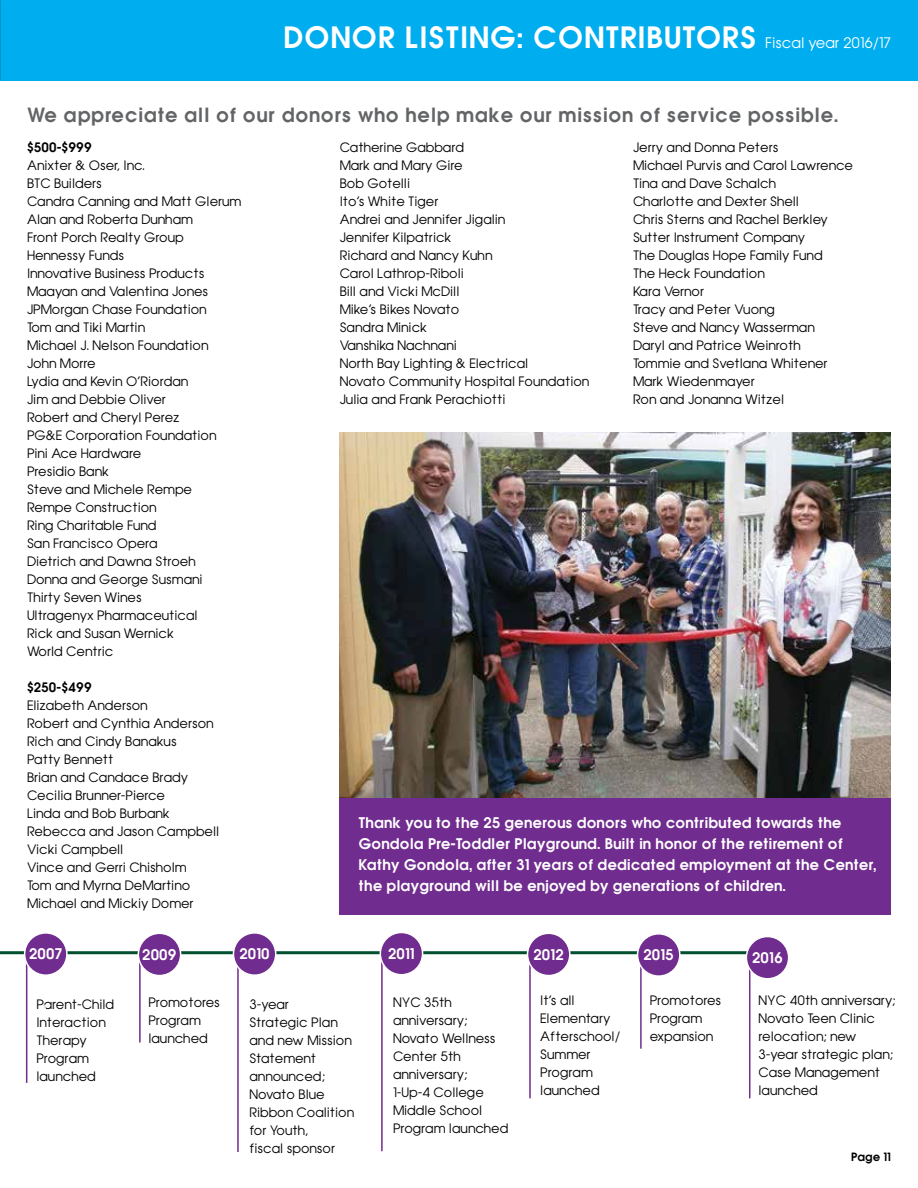
<style>
.page{position:relative;width:918px;height:1188px;background:#fff}
.page>*{position:absolute;margin:0;border:0;box-sizing:border-box;transform-origin:0 0}
.t1{font:27px "Avant Garde Demi";letter-spacing:.03em;color:#fff}
.t2{font:18px "Avant Garde Demi";letter-spacing:.025em;color:#636466}
.t3{font:13.5px/21px "Avant Garde Demi";color:#fff}
.t4{font:12px/18px "Avant Garde";color:#000}
.t5{font:12px "Avant Garde Demi";color:#000}
.t6{font:10.5px "Avant Garde Demi";color:#000}
.s1{font-family:"Avant Garde";font-size:13.5px}
</style>
<div class="page">
<hr style="left:640px;top:954px;width:2px;height:95px;background:#702c8e">
<hr style="left:26px;top:953px;width:1px;height:130px;background:#702c8e">
<hr style="left:139px;top:949px;width:2px;height:93px;background:#702c8e">
<hr style="left:237px;top:953px;width:2px;height:199px;background:#702c8e">
<hr style="left:381px;top:953px;width:2px;height:198px;background:#702c8e">
<hr style="left:529px;top:953px;width:2px;height:145px;background:#702c8e">
<hr style="left:0;top:951px;width:768px;height:3px;background:#00502f">
<div style="left:0;top:0;width:918px;height:81px;background:#00aeef"></div>
<div style="left:25px;top:933px;width:42px;height:42px;background:#702c8e;border-radius:50%"></div>
<div style="left:24px;top:932px;width:44px;height:44px;border:2px solid #fff;border-radius:50%"></div>
<div style="left:138px;top:933px;width:43px;height:43px;background:#702c8e;border-radius:50%"></div>
<div style="left:138px;top:933px;width:43px;height:43px;border:2px solid #fff;border-radius:50%"></div>
<div style="left:233px;top:933px;width:43px;height:42px;background:#702c8e;border-radius:50%"></div>
<div style="left:233px;top:932px;width:43px;height:44px;border:2px solid #fff;border-radius:50%"></div>
<div style="left:380px;top:932px;width:43px;height:43px;background:#702c8e;border-radius:50%"></div>
<div style="left:380px;top:932px;width:43px;height:43px;border:2px solid #fff;border-radius:50%"></div>
<div style="left:528px;top:933px;width:42px;height:43px;background:#702c8e;border-radius:50%"></div>
<div style="left:527px;top:933px;width:44px;height:43px;border:2px solid #fff;border-radius:50%"></div>
<div style="left:638px;top:934px;width:42px;height:42px;background:#702c8e;border-radius:50%"></div>
<div style="left:637px;top:933px;width:44px;height:44px;border:2px solid #fff;border-radius:50%"></div>
<div style="left:340px;top:486px;width:551px;height:428px;background:#702c8e"></div>
<hr style="left:749px;top:957px;width:1px;height:141px;background:#702c8e">
<div style="left:746px;top:937px;width:43px;height:42px;background:#702c8e;border-radius:50%"></div>
<div style="left:746px;top:936px;width:43px;height:44px;border:2px solid #fff;border-radius:50%"></div>
<img style="left:340px;top:432px;width:551px;height:365px">
<h1 class="t1" style="left:284px;top:19px;width:609px">DONOR LISTING: CONTRIBUTORS <span class="s1">Fiscal year 2016/17</span></h1>
<h2 class="t2" style="left:27px;top:103px;width:813px">We appreciate all of our donors who help make our mission of service possible.</h2>
<p class="t5" style="left:27px;top:139px;width:66px">$500-$999</p>
<p class="t4" style="left:27px;top:156px;width:216px">Anixter &amp; Oser, Inc.<br>BTC Builders<br>Candra Canning and Matt Glerum<br>Alan and Roberta Dunham<br>Front Porch Realty Group<br>Hennessy Funds<br>Innovative Business Products<br>Maayan and Valentina Jones<br>JPMorgan Chase Foundation<br>Tom and Tiki Martin<br>Michael J. Nelson Foundation<br>John Morre<br>Lydia and Kevin O’Riordan<br>Jim and Debbie Oliver<br>Robert and Cheryl Perez<br>PG&amp;E Corporation Foundation<br>Pini Ace Hardware<br>Presidio Bank<br>Steve and Michele Rempe<br>Rempe Construction<br>Ring Charitable Fund<br>San Francisco Opera<br>Dietrich and Dawna Stroeh<br>Donna and George Susmani<br>Thirty Seven Wines<br>Ultragenyx Pharmaceutical<br>Rick and Susan Wernick<br>World Centric</p>
<p class="t5" style="left:27px;top:679px;width:66px">$250-$499</p>
<p class="t4" style="left:27px;top:696px;width:194px">Elizabeth Anderson<br>Robert and Cynthia Anderson<br>Rich and Cindy Banakus<br>Patty Bennett<br>Brian and Candace Brady<br>Cecilia Brunner-Pierce<br>Linda and Bob Burbank<br>Rebecca and Jason Campbell<br>Vicki Campbell<br>Vince and Gerri Chisholm<br>Tom and Myrna DeMartino<br>Michael and Mickiy Domer</p>
<p class="t4" style="left:340px;top:139px;width:251px">Catherine Gabbard<br>Mark and Mary Gire<br>Bob Gotelli<br>Ito’s White Tiger<br>Andrei and Jennifer Jigalin<br>Jennifer Kilpatrick<br>Richard and Nancy Kuhn<br>Carol Lathrop-Riboli<br>Bill and Vicki McDill<br>Mike’s Bikes Novato<br>Sandra Minick<br>Vanshika Nachnani<br>North Bay Lighting &amp; Electrical<br>Novato Community Hospital Foundation<br>Julia and Frank Perachiotti</p>
<p class="t4" style="left:633px;top:139px;width:222px">Jerry and Donna Peters<br>Michael Purvis and Carol Lawrence<br>Tina and Dave Schalch<br>Charlotte and Dexter Shell<br>Chris Sterns and Rachel Berkley<br>Sutter Instrument Company<br>The Douglas Hope Family Fund<br>The Heck Foundation<br>Kara Vernor<br>Tracy and Peter Vuong<br>Steve and Nancy Wasserman<br>Daryl and Patrice Weinroth<br>Tommie and Svetlana Whitener<br>Mark Wiedenmayer<br>Ron and Jonanna Witzel</p>
<p class="t3" style="left:359px;top:813px;width:519px">Thank you to the 25 generous donors who contributed towards the Gondola Pre-Toddler Playground. Built in honor of the retirement of Kathy Gondola, after 31 years of dedicated employment at the Center, the playground will be enjoyed by generations of children.</p>
<p class="t3" style="left:29px;top:943px;width:35px">2007</p>
<p class="t3" style="left:142px;top:944px;width:36px">2009</p>
<p class="t3" style="left:239px;top:943px;width:32px">2010</p>
<p class="t3" style="left:388px;top:943px;width:28px">2011</p>
<p class="t3" style="left:534px;top:944px;width:32px">2012</p>
<p class="t3" style="left:643px;top:944px;width:32px">2015</p>
<p class="t4" style="left:650px;top:992px;width:73px">Promotores<br>Program expansion</p>
<p class="t4" style="left:36px;top:996px;width:79px">Parent-Child<br>Interaction<br>Therapy<br>Program launched</p>
<p class="t4" style="left:148px;top:993px;width:73px">Promotores<br>Program launched</p>
<p class="t4" style="left:249px;top:995px;width:106px">3-year<br>Strategic Plan and new Mission<br>Statement announced;<br>Novato Blue<br>Ribbon Coalition for Youth,<br>fiscal sponsor</p>
<p class="t4" style="left:393px;top:994px;width:117px">NYC 35th anniversary;<br>Novato Wellness<br>Center 5th anniversary;<br>1-Up-4 College<br>Middle School<br>Program launched</p>
<p class="t4" style="left:540px;top:992px;width:82px">It’s all<br>Elementary<br>Afterschool/<br>Summer<br>Program launched</p>
<p class="t3" style="left:752px;top:947px;width:32px">2016</p>
<p class="t4" style="left:759px;top:992px;width:138px">NYC 40th anniversary;<br>Novato Teen Clinic relocation; new<br>3-year strategic plan;<br>Case Management launched</p>
<p class="t6" style="left:851px;top:1149px;width:41px">Page 11</p>
</div>
